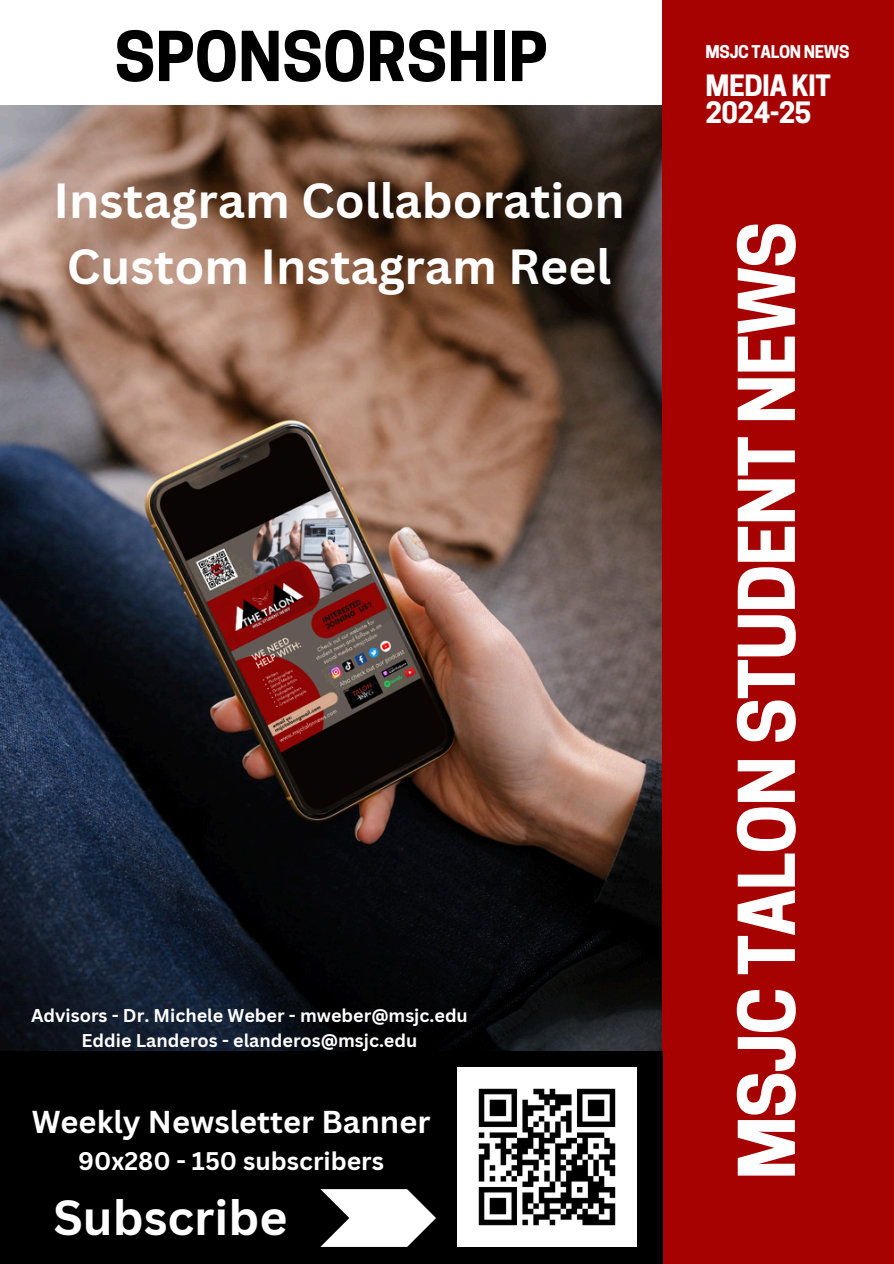
<style>
.page{position:relative;width:894px;height:1264px;background:#fff}
.page>*{position:absolute;margin:0;border:0;box-sizing:border-box;transform-origin:0 0}
.t1{font:700 73.2px "Cooper Hewitt";letter-spacing:-.02em;color:#fff}
.t2{font:700 64.5px "Cooper Hewitt";color:#000}
.t3{font:700 48px/66.3px "Canva Sans";color:#fff}
.t4{font:700 30.75px "Canva Sans";color:#fff}
.t5{font:700 27.6px/26.8px "Cooper Hewitt";letter-spacing:-.02em;color:#fff}
.t6{font:700 24.75px "Canva Sans";color:#fff}
.t7{font:700 18px "Canva Sans";color:#fff}
.t8{font:700 16.5px "Cooper Hewitt";letter-spacing:-.02em;color:#fff}
</style>
<div class="page">
<img style="left:0;top:105px;width:662px;height:945px">
<div style="left:662px;top:0;width:231px;height:1263px;background:#a60201"></div>
<div style="left:0;top:1050px;width:662px;height:213px;background:#000"></div>
<svg style="left:320px;top:1189px;width:116px;height:57px"></svg>
<img style="left:457px;top:1067px;width:179px;height:179px">
<h5 class="t2" style="left:115px;top:33px;width:434px">SPONSORSHIP</h5>
<h3 class="t3" style="left:53px;top:166px;width:572px">Instagram Collaboration<br>Custom Instagram Reel</h3>
<h4 class="t7" style="left:31px;top:1003px;width:438px">Advisors - Dr. Michele Weber - mweber@msjc.edu</h4>
<h3 class="t7" style="left:82px;top:1027px;width:337px">Eddie Landeros - elanderos@msjc.edu</h3>
<p class="t4" style="left:32px;top:1100px;width:400px">Weekly Newsletter Banner</p>
<p class="t6" style="left:78px;top:1143px;width:307px">90x280 - 150 subscribers</p>
<p class="t3" style="left:53px;top:1183px;width:235px">Subscribe</p>
<h1 class="t8" style="left:705px;top:46px;width:145px">MSJC TALON NEWS</h1>
<h2 class="t5" style="left:705px;top:76px;width:127px">MEDIA KIT<br>2024-25</h2>
<p class="t1" style="left:739px;top:1179px;width:959px;rotate:-90deg">MSJC TALON STUDENT NEWS</p>
</div>
